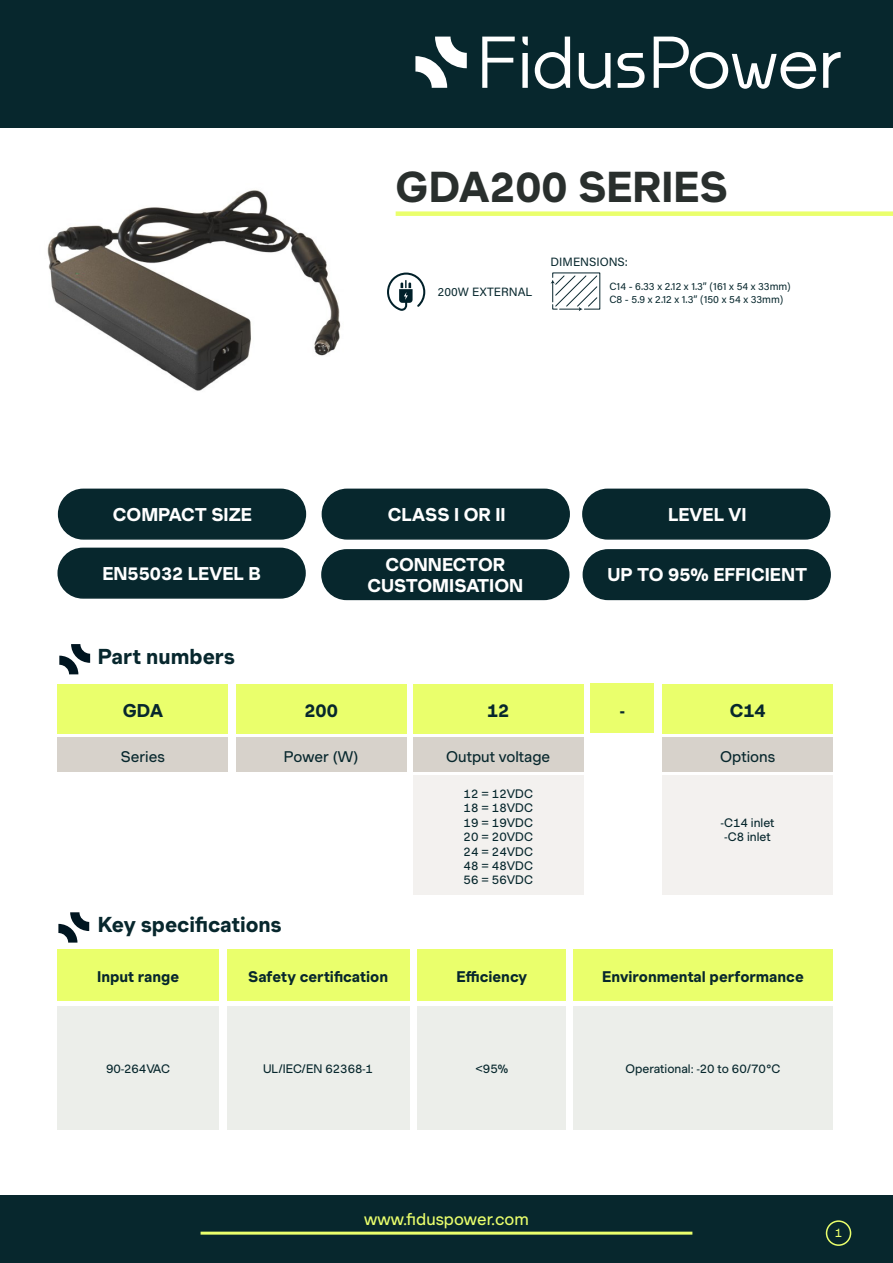
<style>
.page{position:relative;width:893px;height:1263px;background:#fff}
.page>*{position:absolute;margin:0;border:0;box-sizing:border-box;transform-origin:0 0}
._1st_Page_Part_Number{font:700 42px "Muoto";color:#292f2d}
.Green_Titles{font:700 21px "Muoto";color:#07272d}
._1st_Page_Features{font:700 18px "Muoto";color:#fff}
.Data_On_Left{font:700 18px "Muoto";color:#07272d}
.t1{font:16.5px "Muoto";color:#eaff6c}
.Data_On_Left-2{font:700 15px "Muoto";color:#07272d}
.Data_On_Left-3{font:15px "Muoto";color:#07272d}
.Data_On_Left-4{font:12px "Muoto";color:#07272d}
.Data_On_Left-5{font:12px "Acumin Variable Concept";color:#07272d}
.Data_On_Left-6{font:12px "Muoto";color:#eaff6c}
.Data_On_Left-7{font:10.5px "Acumin Variable Concept";color:#07272d}
</style>
<div class="page">
<div style="left:0;top:0;width:893px;height:128px;background:#07272d"></div>
<div style="left:0;top:1196px;width:893px;height:67px;background:#07272d"></div>
<hr style="left:201px;top:1231px;width:491px;height:3px;background:#eaff6c">
<div style="left:826px;top:1220px;width:25px;height:26px;border:2px solid #eaff6c;border-radius:50%"></div>
<div style="left:59px;top:489px;width:246px;height:50px;background:#07272d;border-radius:25px"></div>
<div style="left:58px;top:489px;width:248px;height:51px;border:2px solid #07272d;border-radius:25px"></div>
<div style="left:396px;top:211px;width:497px;height:5px;background:#eaff6c"></div>
<div style="left:58px;top:548px;width:247px;height:50px;background:#07272d;border-radius:25px"></div>
<div style="left:57px;top:548px;width:249px;height:51px;border:2px solid #07272d;border-radius:25px"></div>
<div style="left:583px;top:489px;width:247px;height:50px;background:#07272d;border-radius:25px"></div>
<div style="left:582px;top:489px;width:248px;height:51px;border:2px solid #07272d;border-radius:25px"></div>
<div style="left:322px;top:489px;width:247px;height:50px;background:#07272d;border-radius:25px"></div>
<div style="left:322px;top:489px;width:248px;height:51px;border:2px solid #07272d;border-radius:25px"></div>
<div style="left:322px;top:550px;width:247px;height:49px;background:#07272d;border-radius:25px"></div>
<div style="left:321px;top:549px;width:248px;height:51px;border:2px solid #07272d;border-radius:25px"></div>
<div style="left:583px;top:550px;width:247px;height:49px;background:#07272d;border-radius:25px"></div>
<div style="left:583px;top:549px;width:248px;height:51px;border:2px solid #07272d;border-radius:25px"></div>
<div style="left:58px;top:684px;width:170px;height:49px;background:#eaff6c"></div>
<div style="left:236px;top:684px;width:170px;height:49px;background:#eaff6c"></div>
<div style="left:413px;top:684px;width:170px;height:49px;background:#eaff6c"></div>
<div style="left:58px;top:737px;width:170px;height:34px;background:#d7d2cb"></div>
<div style="left:413px;top:776px;width:170px;height:119px;background:#f3f1ef"></div>
<div style="left:663px;top:776px;width:170px;height:119px;background:#f3f1ef"></div>
<div style="left:663px;top:737px;width:170px;height:34px;background:#d7d2cb"></div>
<div style="left:236px;top:737px;width:170px;height:34px;background:#d7d2cb"></div>
<div style="left:417px;top:1006px;width:149px;height:123px;background:#eceeea"></div>
<div style="left:57px;top:1006px;width:162px;height:123px;background:#eceeea"></div>
<div style="left:573px;top:949px;width:260px;height:51px;background:#eaff6c"></div>
<div style="left:57px;top:949px;width:162px;height:51px;background:#eaff6c"></div>
<div style="left:227px;top:949px;width:182px;height:51px;background:#eaff6c"></div>
<div style="left:227px;top:1006px;width:182px;height:123px;background:#eceeea"></div>
<div style="left:417px;top:949px;width:149px;height:51px;background:#eaff6c"></div>
<div style="left:573px;top:1006px;width:260px;height:123px;background:#eceeea"></div>
<svg style="left:58px;top:912px;width:31px;height:30px"></svg>
<svg style="left:59px;top:644px;width:31px;height:30px"></svg>
<div style="left:590px;top:683px;width:64px;height:50px;background:#eaff6c"></div>
<div style="left:663px;top:684px;width:170px;height:49px;background:#eaff6c"></div>
<div style="left:413px;top:737px;width:170px;height:34px;background:#d7d2cb"></div>
<svg style="left:551px;top:272px;width:50px;height:39px"></svg>
<svg style="left:387px;top:273px;width:38px;height:38px"></svg>
<svg style="left:482px;top:37px;width:33px;height:51px"></svg>
<svg style="left:522px;top:37px;width:6px;height:51px"></svg>
<svg style="left:535px;top:37px;width:35px;height:52px"></svg>
<svg style="left:579px;top:53px;width:31px;height:36px"></svg>
<svg style="left:617px;top:53px;width:28px;height:35px"></svg>
<svg style="left:654px;top:37px;width:162px;height:52px"></svg>
<svg style="left:823px;top:52px;width:18px;height:36px"></svg>
<svg style="left:415px;top:37px;width:52px;height:51px"></svg>
<img style="left:47px;top:190px;width:294px;height:201px">
<p class="_1st_Page_Part_Number" style="left:396px;top:155px;width:334px">GDA200 SERIES</p>
<p class="Data_On_Left-5" style="left:438px;top:284px;width:96px">200W EXTERNAL</p>
<p class="Data_On_Left-5" style="left:551px;top:254px;width:79px">DIMENSIONS:</p>
<p class="Data_On_Left-7" style="left:609px;top:279px;width:183px">C14 - 6.33 x 2.12 x 1.3” (161 x 54 x 33mm)</p>
<p class="Data_On_Left-7" style="left:609px;top:292px;width:175px">C8 - 5.9 x 2.12 x 1.3” (150 x 54 x 33mm)</p>
<p class="_1st_Page_Features" style="left:113px;top:501px;width:141px">COMPACT SIZE</p>
<p class="_1st_Page_Features" style="left:388px;top:501px;width:119px">CLASS I OR II</p>
<p class="_1st_Page_Features" style="left:668px;top:501px;width:80px">LEVEL VI</p>
<p class="_1st_Page_Features" style="left:102px;top:561px;width:160px">EN55032 LEVEL B</p>
<p class="Green_Titles" style="left:98px;top:641px;width:139px">Part numbers</p>
<p class="_1st_Page_Features" style="left:385px;top:551px;width:121px">CONNECTOR</p>
<p class="_1st_Page_Features" style="left:367px;top:572px;width:157px">CUSTOMISATION</p>
<p class="Data_On_Left" style="left:123px;top:697px;width:42px">GDA</p>
<p class="Data_On_Left" style="left:304px;top:697px;width:35px">200</p>
<p class="Data_On_Left" style="left:487px;top:697px;width:24px">12</p>
<p class="_1st_Page_Features" style="left:607px;top:561px;width:201px">UP TO 95% EFFICIENT</p>
<p class="Data_On_Left" style="left:620px;top:697px;width:6px">-</p>
<p class="Data_On_Left" style="left:730px;top:697px;width:37px">C14</p>
<p class="Data_On_Left-3" style="left:121px;top:745px;width:46px">Series</p>
<p class="Data_On_Left-3" style="left:284px;top:745px;width:76px">Power (W)</p>
<p class="Data_On_Left-3" style="left:446px;top:745px;width:106px">Output voltage</p>
<p class="Data_On_Left-3" style="left:720px;top:745px;width:56px">Options</p>
<p class="Data_On_Left-4" style="left:464px;top:785px;width:71px">12 = 12VDC</p>
<p class="Data_On_Left-4" style="left:464px;top:799px;width:71px">18 = 18VDC</p>
<p class="Data_On_Left-4" style="left:464px;top:814px;width:71px">19 = 19VDC</p>
<p class="Data_On_Left-4" style="left:464px;top:828px;width:71px">20 = 20VDC</p>
<p class="Data_On_Left-4" style="left:464px;top:842px;width:71px">24 = 24VDC</p>
<p class="Data_On_Left-4" style="left:464px;top:857px;width:71px">48 = 48VDC</p>
<p class="Data_On_Left-4" style="left:464px;top:871px;width:71px">56 = 56VDC</p>
<p class="Data_On_Left-4" style="left:721px;top:814px;width:55px">-C14 inlet</p>
<p class="Data_On_Left-4" style="left:724px;top:828px;width:48px">-C8 inlet</p>
<p class="Green_Titles" style="left:98px;top:909px;width:185px">Key specifications</p>
<p class="Data_On_Left-2" style="left:97px;top:965px;width:84px">Input range</p>
<p class="Data_On_Left-2" style="left:248px;top:965px;width:141px">Safety certification</p>
<p class="Data_On_Left-2" style="left:456px;top:965px;width:72px">Efficiency</p>
<p class="Data_On_Left-2" style="left:602px;top:965px;width:203px">Environmental performance</p>
<p class="Data_On_Left-4" style="left:106px;top:1060px;width:65px">90-264VAC</p>
<p class="Data_On_Left-4" style="left:263px;top:1060px;width:112px">UL/IEC/EN 62368-1</p>
<p class="Data_On_Left-4" style="left:475px;top:1060px;width:34px">&lt;95%</p>
<p class="Data_On_Left-4" style="left:625px;top:1060px;width:156px">Operational: -20 to 60/70°C</p>
<h3 class="t1" style="left:364px;top:1207px;width:166px">www.fiduspower.com</h3>
<p class="Data_On_Left-6" style="left:835px;top:1224px;width:9px">1</p>
</div>
